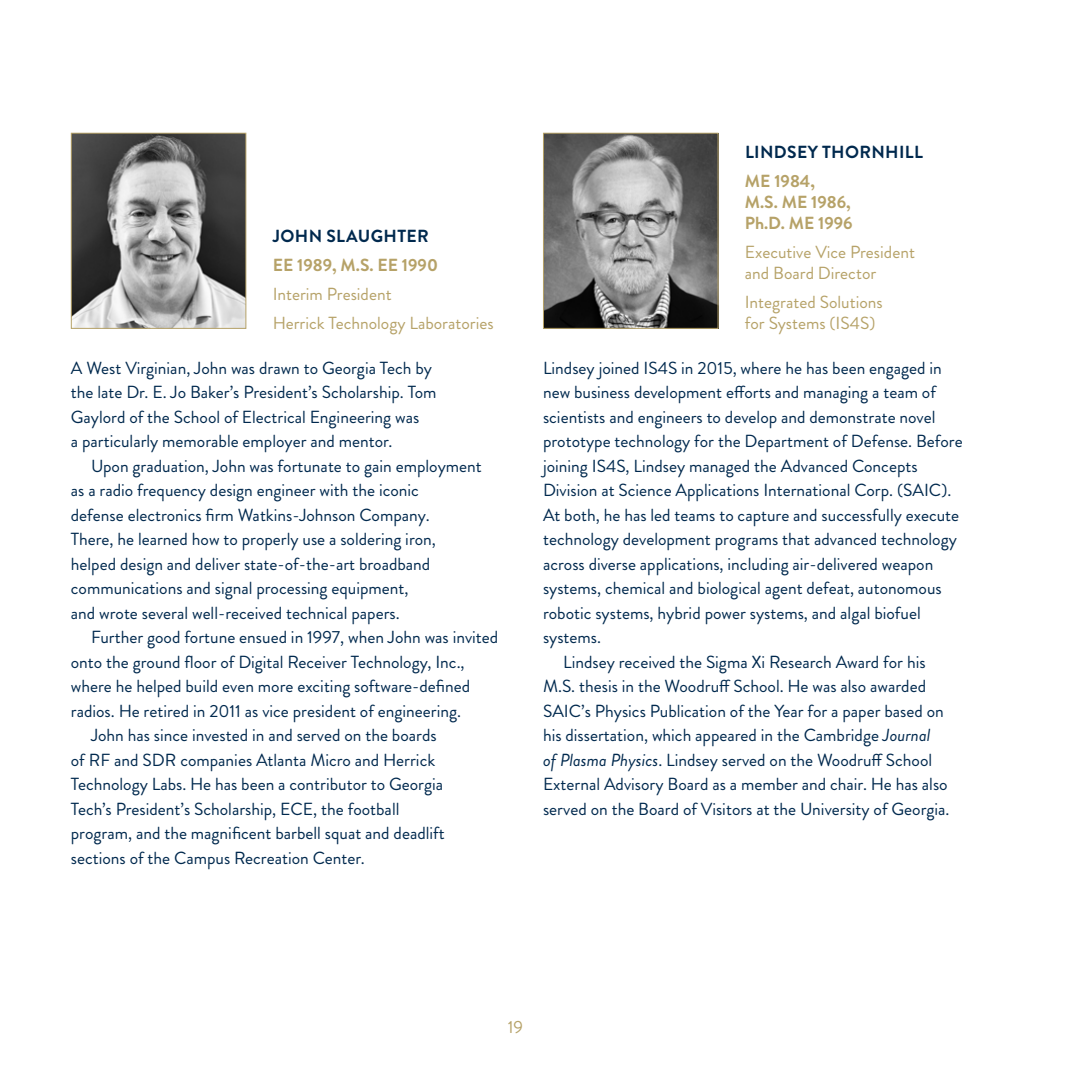
<style>
.page{position:relative;width:1071px;height:1071px;background:#fff}
.page>*{position:absolute;margin:0;border:0;box-sizing:border-box;transform-origin:0 0}
.t1{font:17.5px/24.5px "Brandon Grotesque";color:#00294e}
.t2{font:17.5px/21px "Brandon Grotesque";color:#b6a268}
.t3{font:700 17.5px/21px "Brandon Grotesque";color:#b6a268}
.t4{font:700 17.5px "Brandon Grotesque";letter-spacing:.02em;color:#00294e}
.s1{font-style:italic}
</style>
<div class="page">
<img style="left:73px;top:135px;width:171px;height:192px">
<div style="left:71px;top:133px;width:175px;height:196px;border:1px solid #b6a268"></div>
<img style="left:545px;top:135px;width:171px;height:192px">
<div style="left:543px;top:133px;width:175px;height:196px;border:1px solid #b6a268"></div>
<p class="t4" style="left:273px;top:224px;width:157px">JOHN SLAUGHTER</p>
<p class="t3" style="left:273px;top:255px;width:167px">EE 1989, M.S. EE 1990</p>
<p class="t2" style="left:273px;top:284px;width:120px">Interim President</p>
<p class="t2" style="left:273px;top:313px;width:222px">Herrick Technology Laboratories</p>
<p class="t1" style="left:71px;top:356px;width:367px">A West Virginian, John was drawn to Georgia Tech by the late Dr. E. Jo Baker’s President’s Scholarship. Tom Gaylord of the School of Electrical Engineering was<br>a particularly memorable employer and mentor.</p>
<p class="t1" style="left:71px;top:454px;width:412px;text-indent:20px">Upon graduation, John was fortunate to gain employment as a radio frequency design engineer with the iconic<br>defense electronics firm Watkins-Johnson Company.<br>There, he learned how to properly use a soldering iron, helped design and deliver state-of-the-art broadband communications and signal processing equipment,<br>and wrote several well-received technical papers.</p>
<p class="t1" style="left:71px;top:625px;width:429px;text-indent:20px">Further good fortune ensued in 1997, when John was invited onto the ground floor of Digital Receiver Technology, Inc., where he helped build even more exciting software-defined radios. He retired in 2011 as vice president of engineering.</p>
<p class="t1" style="left:71px;top:723px;width:375px;text-indent:20px">John has since invested in and served on the boards of RF and SDR companies Atlanta Micro and Herrick Technology Labs. He has been a contributor to Georgia Tech’s President’s Scholarship, ECE, the football program, and the magnificent barbell squat and deadlift sections of the Campus Recreation Center.</p>
<p class="t4" style="left:745px;top:140px;width:179px">LINDSEY THORNHILL</p>
<p class="t3" style="left:745px;top:171px;width:109px">ME 1984,<br>M.S. ME 1986,<br>Ph.D. ME 1996</p>
<p class="t2" style="left:745px;top:242px;width:172px">Executive Vice President and Board Director</p>
<p class="t2" style="left:745px;top:292px;width:139px">Integrated Solutions for Systems (IS4S)</p>
<p class="t1" style="left:543px;top:356px;width:421px">Lindsey joined IS4S in 2015, where he has been engaged in new business development efforts and managing a team of scientists and engineers to develop and demonstrate novel prototype technology for the Department of Defense. Before joining IS4S, Lindsey managed the Advanced Concepts Division at Science Applications International Corp. (SAIC).<br>At both, he has led teams to capture and successfully execute technology development programs that advanced technology across diverse applications, including air-delivered weapon systems, chemical and biological agent defeat, autonomous robotic systems, hybrid power systems, and algal biofuel systems.</p>
<p class="t1" style="left:543px;top:650px;width:408px;text-indent:20px">Lindsey received the Sigma Xi Research Award for his M.S. thesis in the Woodruff School. He was also awarded SAIC’s Physics Publication of the Year for a paper based on his dissertation, which appeared in the Cambridge <span class="s1">Journal<br>of Plasma Physics</span>. Lindsey served on the Woodruff School External Advisory Board as a member and chair. He has also served on the Board of Visitors at the University of Georgia.</p>
<p class="t2" style="left:508px;top:1017px;width:17px">19</p>
</div>
